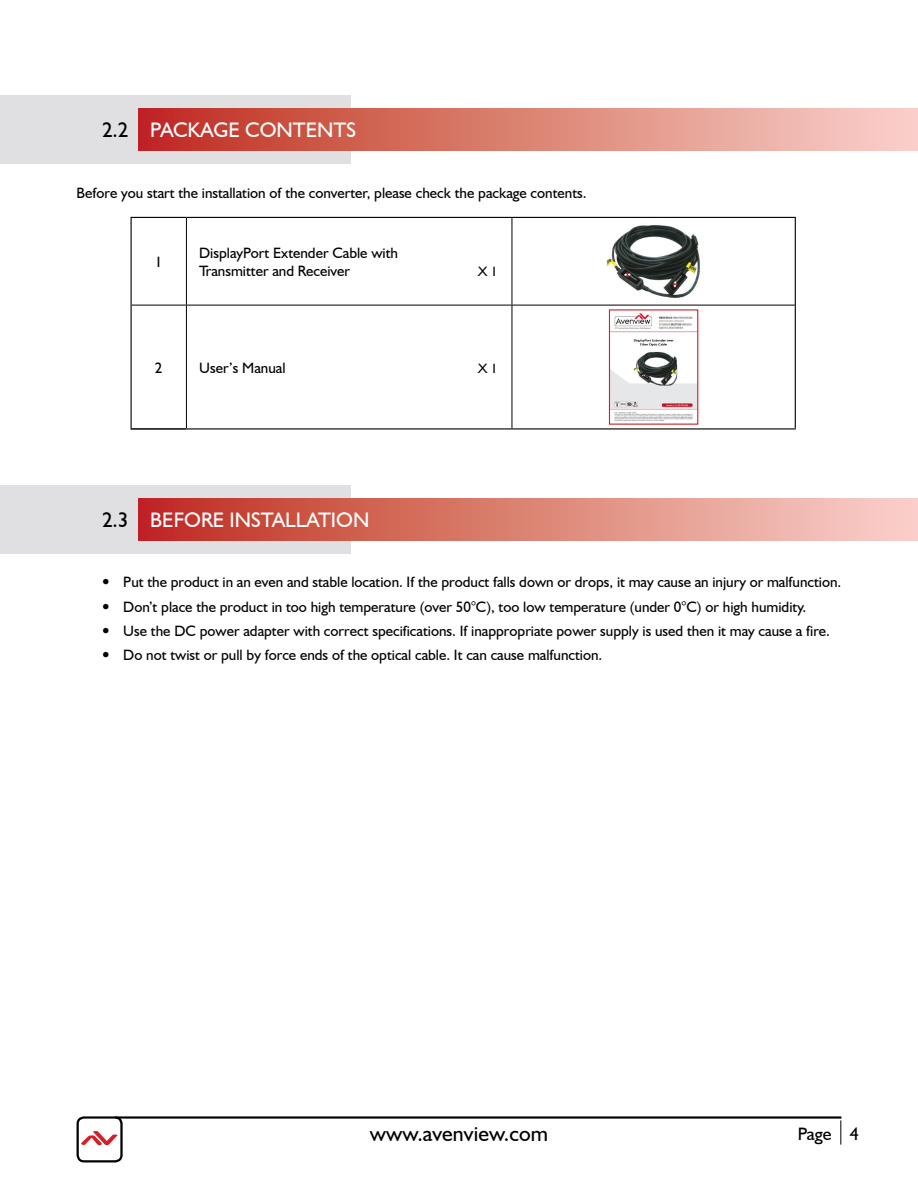
<style>
.page{position:relative;width:918px;height:1188px;background:#fff}
.page>*{position:absolute;margin:0;border:0;box-sizing:border-box;transform-origin:0 0}
.t1{font:21.75px "Humanist 521 BT";letter-spacing:.005em;color:#000}
.t2{font:21px "Humanist 521 BT";color:#fff}
.t3{font:21px "Humanist 521 BT";color:#000}
.t4{font:18px "Humanist 521 BT";color:#000}
.t5{font:15px/17.2px "Humanist 521 BT";color:#000}
.t6{font:13.5px "Humanist 521 BT";color:#000}
.s1{color:#fff}
.s2{color:#000}
</style>
<div class="page">
<hr style="left:84px;top:1116px;width:757px;height:3px;background:#000">
<svg style="left:840px;top:1120px;width:1px;height:25px"></svg>
<svg style="left:81px;top:1131px;width:37px;height:15px"></svg>
<div style="left:77px;top:1116px;width:46px;height:46px;border:2px solid #000;border-radius:6px"></div>
<div style="left:0;top:96px;width:351px;height:68px;background:#e0e0e2"></div>
<div style="left:138px;top:109px;width:780px;height:42px;background:linear-gradient(to right,#be2d1e,#fad5cb)"></div>
<hr style="left:131px;top:428px;width:55px;height:2px;background:#000">
<hr style="left:131px;top:217px;width:55px;height:1px;background:#000">
<hr style="left:131px;top:218px;width:1px;height:87px;background:#000">
<hr style="left:512px;top:217px;width:284px;height:1px;background:#000">
<hr style="left:795px;top:218px;width:1px;height:87px;background:#000">
<hr style="left:131px;top:305px;width:1px;height:123px;background:#000">
<hr style="left:795px;top:305px;width:1px;height:123px;background:#000">
<hr style="left:512px;top:428px;width:284px;height:2px;background:#000">
<hr style="left:186px;top:217px;width:326px;height:1px;background:#000">
<hr style="left:186px;top:428px;width:326px;height:2px;background:#000">
<hr style="left:186px;top:218px;width:1px;height:87px;background:#000">
<hr style="left:512px;top:218px;width:1px;height:87px;background:#000">
<hr style="left:132px;top:305px;width:54px;height:1px;background:#000">
<hr style="left:186px;top:305px;width:326px;height:1px;background:#000">
<hr style="left:186px;top:305px;width:1px;height:123px;background:#000">
<hr style="left:512px;top:305px;width:283px;height:1px;background:#000">
<hr style="left:512px;top:305px;width:1px;height:123px;background:#000">
<img style="left:611px;top:313px;width:85px;height:108px">
<div style="left:609px;top:309px;width:89px;height:116px;border:1px solid #d12027"></div>
<div style="left:0;top:486px;width:351px;height:68px;background:#e0e0e2"></div>
<div style="left:138px;top:499px;width:780px;height:41px;background:linear-gradient(to right,#be2d1e,#fad5cb)"></div>
<img style="left:606px;top:225px;width:94px;height:73px">
<h2 class="t3" style="left:102px;top:117px;width:43px">2.2 <span class="s1">Pac</span></h2>
<h2 class="t2" style="left:188px;top:117px;width:27px">kage</h2>
<h2 class="t2" style="left:245px;top:117px;width:30px">Contents</h2>
<p class="t5" style="left:77px;top:184px;width:512px">Before you start the installation of the converter, please check the package contents.</p>
<p class="t5" style="left:155px;top:253px;width:9px">1</p>
<p class="t5" style="left:199px;top:244px;width:200px">DisplayPort Extender Cable with<br>Transmitter and Receiver</p>
<p class="t6" style="left:478px;top:263px;width:21px">X 1</p>
<p class="t5" style="left:155px;top:359px;width:9px">2</p>
<p class="t5" style="left:199px;top:359px;width:88px">User’s Manual</p>
<p class="t6" style="left:478px;top:360px;width:21px">X 1</p>
<h2 class="t2" style="left:102px;top:507px;width:96px"><span class="s2">2.3</span> Before</h2>
<h2 class="t2" style="left:230px;top:507px;width:19px">Insta</h2>
<h2 class="t2" style="left:285px;top:507px;width:35px">llation</h2>
<p class="t5" style="left:102px;top:573px;width:741px">• Put the product in an even and stable location. If the product falls down or drops, it may cause an injury or malfunction.</p>
<p class="t5" style="left:102px;top:597px;width:706px">• Don’t place the product in too high temperature (over 50°C), too low temperature (under 0°C) or high humidity.</p>
<p class="t5" style="left:102px;top:622px;width:730px">• Use the DC power adapter with correct specifications. If inappropriate power supply is used then it may cause a fire.</p>
<p class="t5" style="left:102px;top:646px;width:502px">• Do not twist or pull by force ends of the optical cable. It can cause malfunction.</p>
<h1 class="t1" style="left:370px;top:1120px;width:180px">www.avenview.com</h1>
<p class="t4" style="left:798px;top:1123px;width:62px">Page 4</p>
</div>
